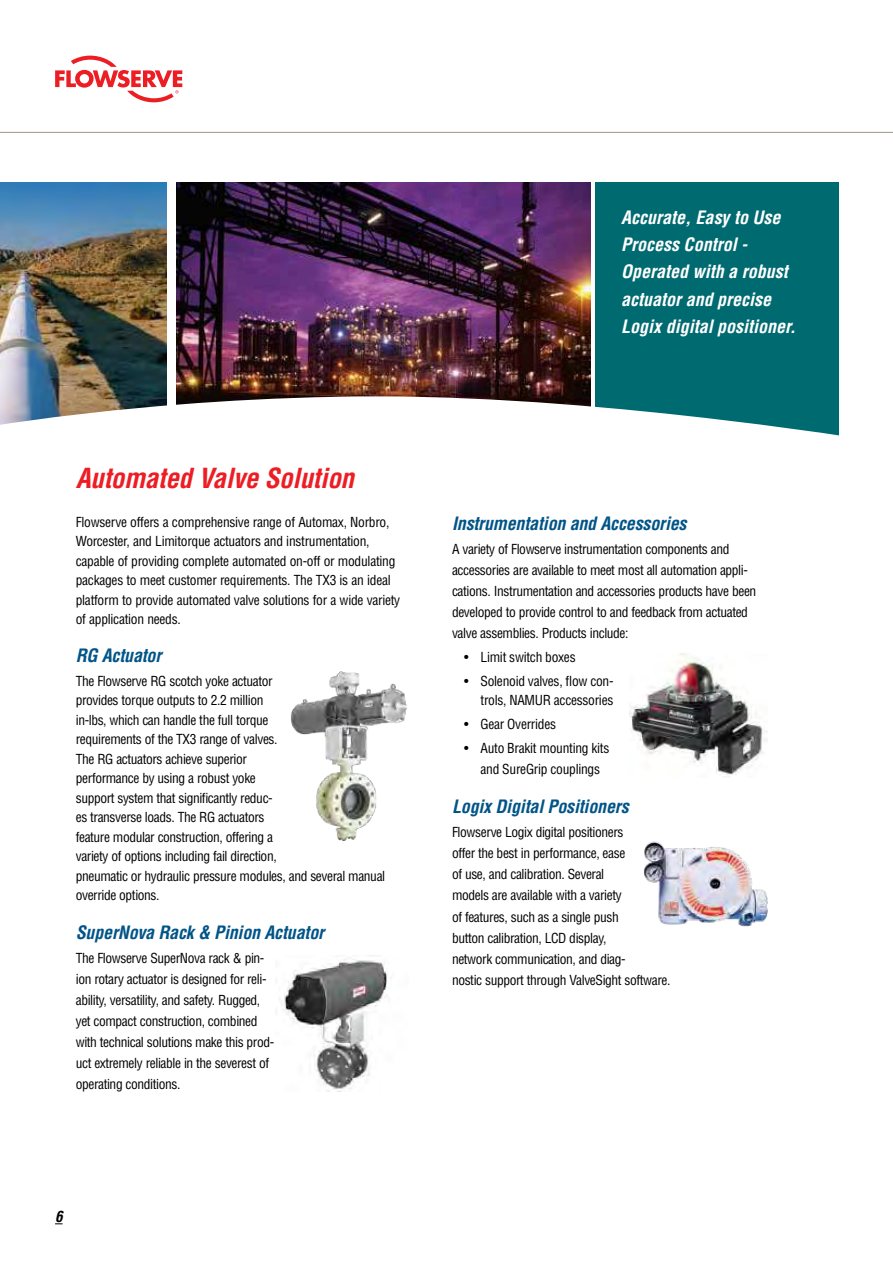
<style>
.page{position:relative;width:893px;height:1263px;background:#fff}
.page>*{position:absolute;margin:0;border:0;box-sizing:border-box;transform-origin:0 0}
.t1{font:italic 700 condensed 27px "Helvetica LT Std";letter-spacing:-.01em;color:#ed1d24}
.t2{font:italic 700 condensed 18px/27px "Helvetica LT Std";color:#fff}
.t3{font:italic 700 condensed 18px "Helvetica LT Std";letter-spacing:-.01em;color:#005487}
.t4{font:italic 700 condensed 15px "Helvetica LT Std";color:#000}
.t5{font:condensed 13.5px/21px "Helvetica LT Std";letter-spacing:-.03em;color:#000}
</style>
<div class="page">
<hr style="left:0;top:132px;width:893px;height:1px;background:#a1958b">
<svg style="left:55px;top:56px;width:127px;height:46px"></svg>
<img style="left:177px;top:182px;width:413px;height:214px">
<div style="left:596px;top:182px;width:243px;height:255px;background:#006a71"></div>
<img style="left:644px;top:841px;width:124px;height:86px">
<img style="left:0;top:183px;width:166px;height:213px">
<svg style="left:0;top:396px;width:839px;height:41px"></svg>
<img style="left:281px;top:955px;width:106px;height:136px">
<img style="left:291px;top:672px;width:116px;height:168px">
<img style="left:630px;top:653px;width:137px;height:122px">
<h2 class="t2" style="left:621px;top:205px;width:176px">Accurate, Easy to Use<br>Process Control -<br>Operated with a robust actuator and precise<br>Logix digital positioner.</h2>
<h1 class="t1" style="left:76px;top:461px;width:280px">Automated Valve Solution</h1>
<p class="t5" style="left:76px;top:512px;width:326px;line-height:19.5px">Flowserve offers a comprehensive range of Automax, Norbro, Worcester, and Limitorque actuators and instrumentation, capable of providing complete automated on-off or modulating packages to meet customer requirements. The TX3 is an ideal platform to provide automated valve solutions for a wide variety of application needs.</p>
<h2 class="t3" style="left:76px;top:644px;width:87px">RG Actuator</h2>
<p class="t5" style="left:76px;top:671px;width:311px;line-height:19.5px">The Flowserve RG scotch yoke actuator<br>provides torque outputs to 2.2 million<br>in-lbs, which can handle the full torque<br>requirements of the TX3 range of valves.<br>The RG actuators achieve superior<br>performance by using a robust yoke<br>support system that significantly reduc-<br>es transverse loads. The RG actuators<br>feature modular construction, offering a<br>variety of options including fail direction,<br>pneumatic or hydraulic pressure modules, and several manual override options.</p>
<h2 class="t3" style="left:76px;top:921px;width:250px">SuperNova Rack &amp; Pinion Actuator</h2>
<p class="t5" style="left:76px;top:948px;width:200px">The Flowserve SuperNova rack &amp; pin&shy;ion rotary actuator is designed for reli&shy;ability, versatility, and safety. Rugged, yet compact construction, combined with technical solutions make this prod&shy;uct extremely reliable in the severest of operating conditions.</p>
<p class="t4" style="left:55px;top:1207px;width:9px">6</p>
<h2 class="t3" style="left:452px;top:512px;width:236px">Instrumentation and Accessories</h2>
<p class="t5" style="left:452px;top:538px;width:306px">A variety of Flowserve instrumentation components and accessories are available to meet most all automation appli&shy;cations. Instrumentation and accessories products have been developed to provide control to and feedback from actuated valve assemblies. Products include:</p>
<p class="t5" style="left:464px;top:646px;width:113px">• Limit switch boxes</p>
<p class="t5" style="left:464px;top:671px;width:151px;line-height:19.5px;text-align:right">• Solenoid valves, flow con&shy;trols, NAMUR accessories</p>
<p class="t5" style="left:464px;top:714px;width:94px">• Gear Overrides</p>
<p class="t5" style="left:464px;top:738px;width:147px;text-align:center">• Auto Brakit mounting kits and SureGrip couplings</p>
<h2 class="t3" style="left:452px;top:796px;width:178px">Logix Digital Positioners</h2>
<p class="t5" style="left:452px;top:822px;width:220px">Flowserve Logix digital positioners<br>offer the best in performance, ease<br>of use, and calibration. Several<br>models are available with a variety<br>of features, such as a single push<br>button calibration, LCD display,<br>network communication, and diag-<br>nostic support through ValveSight software.</p>
</div>
